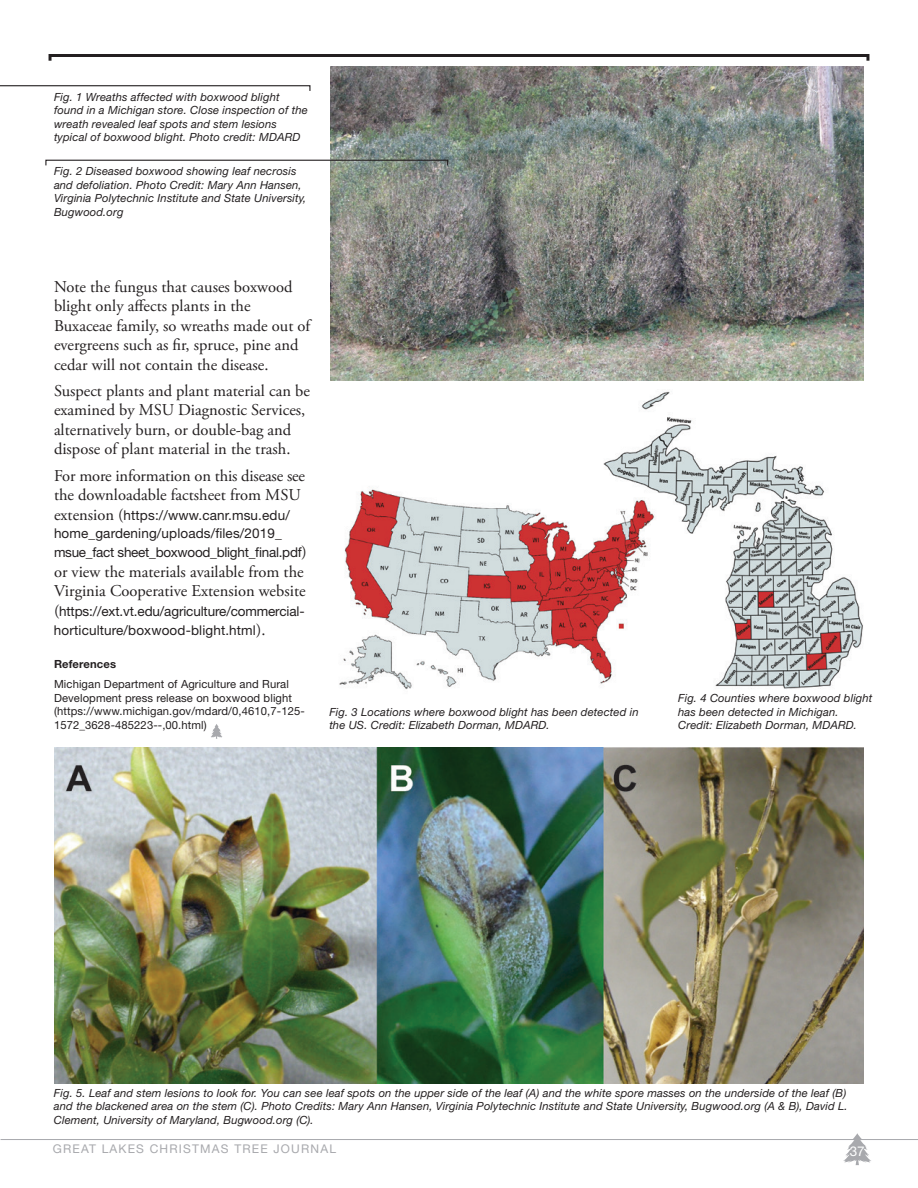
<style>
.page{position:relative;width:918px;height:1188px;background:#fff}
.page>*{position:absolute;margin:0;border:0;box-sizing:border-box;transform-origin:0 0}
.t1{font:16.5px/19.5px "Adobe Garamond Pro";color:#231f20}
.t2{font:13.5px/19.5px "Helvetica Neue LT Std";letter-spacing:-.01em;color:#231f20}
.t3{font:13.5px/18px "Helvetica Neue LT Std";letter-spacing:.01em;color:#231f20}
.t4{font:13.5px "Helvetica Neue LT Std";letter-spacing:-.02em;color:#231f20}
.t5{font:13.5px "Helvetica Neue LT Std";color:#fff}
.t6{font:12px "Helvetica Neue LT Std";letter-spacing:.1em;color:#a8a9ad}
.t7{font:italic 11.25px/13.5px "Helvetica Neue LT Std";letter-spacing:.01em;color:#231f20}
.t8{font:11.25px/13.5px "Helvetica Neue LT Std";letter-spacing:.01em;color:#231f20}
.t9{font:700 11.25px "Helvetica Neue LT Std";letter-spacing:.01em;color:#231f20}
.s1{font-family:"Adobe Garamond Pro";font-size:16.5px}
</style>
<div class="page">
<hr style="left:1px;top:1139px;width:917px;height:1px;background:#a8a9ad">
<svg style="left:843px;top:1133px;width:28px;height:32px"></svg>
<svg style="left:0;top:85px;width:310px;height:6px"></svg>
<img style="left:603px;top:391px;width:260px;height:298px">
<img style="left:331px;top:66px;width:533px;height:314px">
<div style="left:49px;top:54px;width:820px;height:8px;border:3px solid #231f20"></div>
<img style="left:339px;top:475px;width:349px;height:215px">
<img style="left:54px;top:748px;width:810px;height:336px">
<div style="left:45px;top:160px;width:403px;height:6px;border:1px solid #231f20"></div>
<svg style="left:211px;top:724px;width:11px;height:15px"></svg>
<p class="t7" style="left:54px;top:90px;width:255px">Fig. 1 Wreaths affected with boxwood blight found in a Michigan store. Close inspection of the wreath revealed leaf spots and stem lesions typical of boxwood blight. Photo credit: MDARD</p>
<p class="t7" style="left:54px;top:164px;width:254px">Fig. 2 Diseased boxwood showing leaf necrosis and defoliation. Photo Credit: Mary Ann Hansen, Virginia Polytechnic Institute and State University, Bugwood.org</p>
<h1 class="t1" style="left:54px;top:277px;width:258px">Note the fungus that causes boxwood blight only affects plants in the Buxaceae family, so wreaths made out of evergreens such as fir, spruce, pine and cedar will not contain the disease.</h1>
<h1 class="t1" style="left:54px;top:382px;width:257px">Suspect plants and plant material can be examined by MSU Diagnostic Services, alternatively burn, or double-bag and dispose of plant material in the trash.</h1>
<h1 class="t1" style="left:54px;top:466px;width:253px">For more information on this disease see the downloadable factsheet from MSU</h1>
<p class="t3" style="left:54px;top:506px;width:237px"><span class="s1">extension (</span>https://www.canr.msu.edu/ home_gardening/uploads/files/2019_</p>
<p class="t4" style="left:54px;top:544px;width:254px">msue_fact sheet_boxwood_blight_final.pdf<span class="s1">)</span></p>
<h1 class="t1" style="left:54px;top:562px;width:253px">or view the materials available from the<br>Virginia Cooperative Extension website</h1>
<p class="t2" style="left:54px;top:601px;width:252px"><span class="s1">(</span>https://ext.vt.edu/agriculture/commercial&shy;horticulture/boxwood-blight.html<span class="s1">).</span></p>
<p class="t9" style="left:54px;top:657px;width:64px">References</p>
<p class="t8" style="left:54px;top:678px;width:252px">Michigan Department of Agriculture and Rural Development press release on boxwood blight (https://www.michigan.gov/mdard/0,4610,7-125- 1572_3628-485223--,00.html)</p>
<p class="t7" style="left:329px;top:705px;width:311px">Fig. 3 Locations where boxwood blight has been detected in the US. Credit: Elizabeth Dorman, MDARD.</p>
<p class="t7" style="left:678px;top:691px;width:196px">Fig. 4 Counties where boxwood blight has been detected in Michigan.<br>Credit: Elizabeth Dorman, MDARD.</p>
<p class="t7" style="left:54px;top:1086px;width:795px">Fig. 5. Leaf and stem lesions to look for. You can see leaf spots on the upper side of the leaf (A) and the white spore masses on the underside of the leaf (B) and the blackened area on the stem (C). Photo Credits: Mary Ann Hansen, Virginia Polytechnic Institute and State University, Bugwood.org (A &amp; B), David L.<br>Clement, University of Maryland, Bugwood.org (C).</p>
<p class="t6" style="left:53px;top:1142px;width:285px">GREAT LAKES CHRISTMAS TREE JOURNAL</p>
<p class="t5" style="left:850px;top:1143px;width:17px">37</p>
</div>
